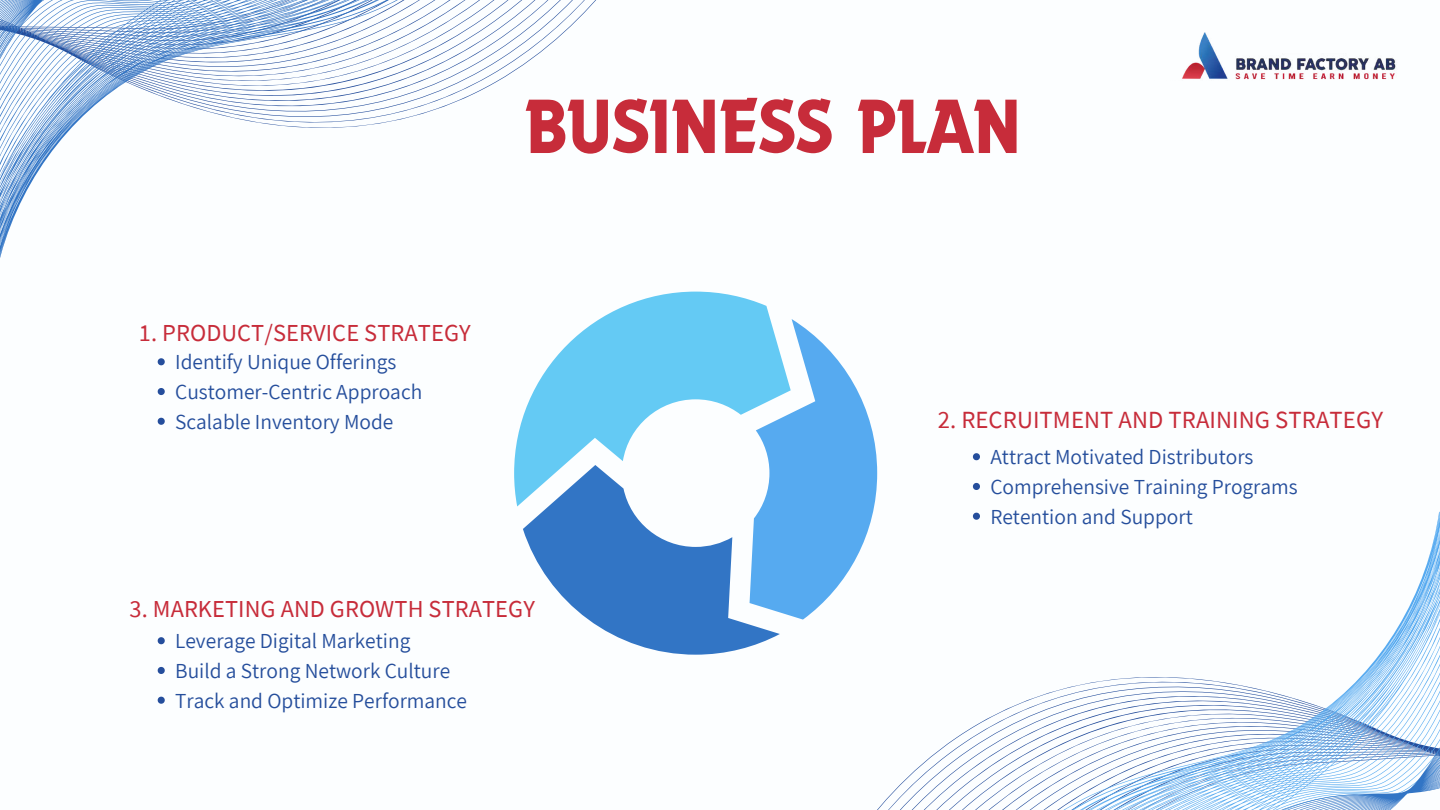
<style>
.page{position:relative;width:1440px;height:810px;background:#fff}
.page>*{position:absolute;margin:0;border:0;box-sizing:border-box;transform-origin:0 0}
.t1{font:500 80px "Dynamo Com";color:#c72c3a}
.t2{font:24.7px "Source Sans Pro";letter-spacing:.005em;color:#c72c3a}
.t3{font:24.4px "Source Sans Pro";letter-spacing:.005em;color:#c72c3a}
.t4{font:21.4px/29.7px "Assistant";color:#254e9c}
</style>
<div class="page">
<svg style="left:780px;top:319px;width:95px;height:301px"></svg>
<svg style="left:523px;top:506px;width:257px;height:149px;fill:#3275c5"></svg>
<svg style="left:514px;top:292px;width:277px;height:214px;fill:#64caf4"></svg>
<svg style="left:514px;top:0;width:115px;height:343px"></svg>
<svg style="left:0;top:0;width:587px;height:270px"></svg>
<svg style="left:0;top:0;width:546px;height:198px"></svg>
<svg style="left:830px;top:442px;width:148px;height:178px"></svg>
<svg style="left:877px;top:511px;width:563px;height:299px"></svg>
<svg style="left:924px;top:580px;width:516px;height:230px"></svg>
<svg style="left:158px;top:358px;width:7px;height:7px"></svg>
<svg style="left:158px;top:388px;width:7px;height:7px"></svg>
<svg style="left:158px;top:418px;width:7px;height:7px"></svg>
<svg style="left:973px;top:453px;width:7px;height:7px"></svg>
<svg style="left:973px;top:483px;width:7px;height:7px"></svg>
<svg style="left:973px;top:513px;width:7px;height:7px"></svg>
<svg style="left:158px;top:637px;width:7px;height:7px"></svg>
<svg style="left:158px;top:667px;width:7px;height:7px"></svg>
<svg style="left:158px;top:697px;width:7px;height:7px"></svg>
<img style="left:1182px;top:33px;width:54px;height:46px">
<img style="left:1236px;top:57px;width:161px;height:23px">
<h1 class="t1" style="left:525px;top:80px;width:498px">BUSINESS PLAN</h1>
<p class="t3" style="left:139px;top:317px;width:333px">1. PRODUCT/SERVICE STRATEGY</p>
<p class="t4" style="left:175px;top:346px;width:249px">Identify Unique Offerings<br>Customer-Centric Approach<br>Scalable Inventory Mode</p>
<p class="t2" style="left:938px;top:404px;width:447px">2. RECRUITMENT AND TRAINING STRATEGY</p>
<p class="t4" style="left:990px;top:441px;width:309px">Attract Motivated Distributors<br>Comprehensive Training Programs<br>Retention and Support</p>
<p class="t3" style="left:130px;top:593px;width:407px">3. MARKETING AND GROWTH STRATEGY</p>
<p class="t4" style="left:175px;top:625px;width:294px">Leverage Digital Marketing<br>Build a Strong Network Culture<br>Track and Optimize Performance</p>
</div>
